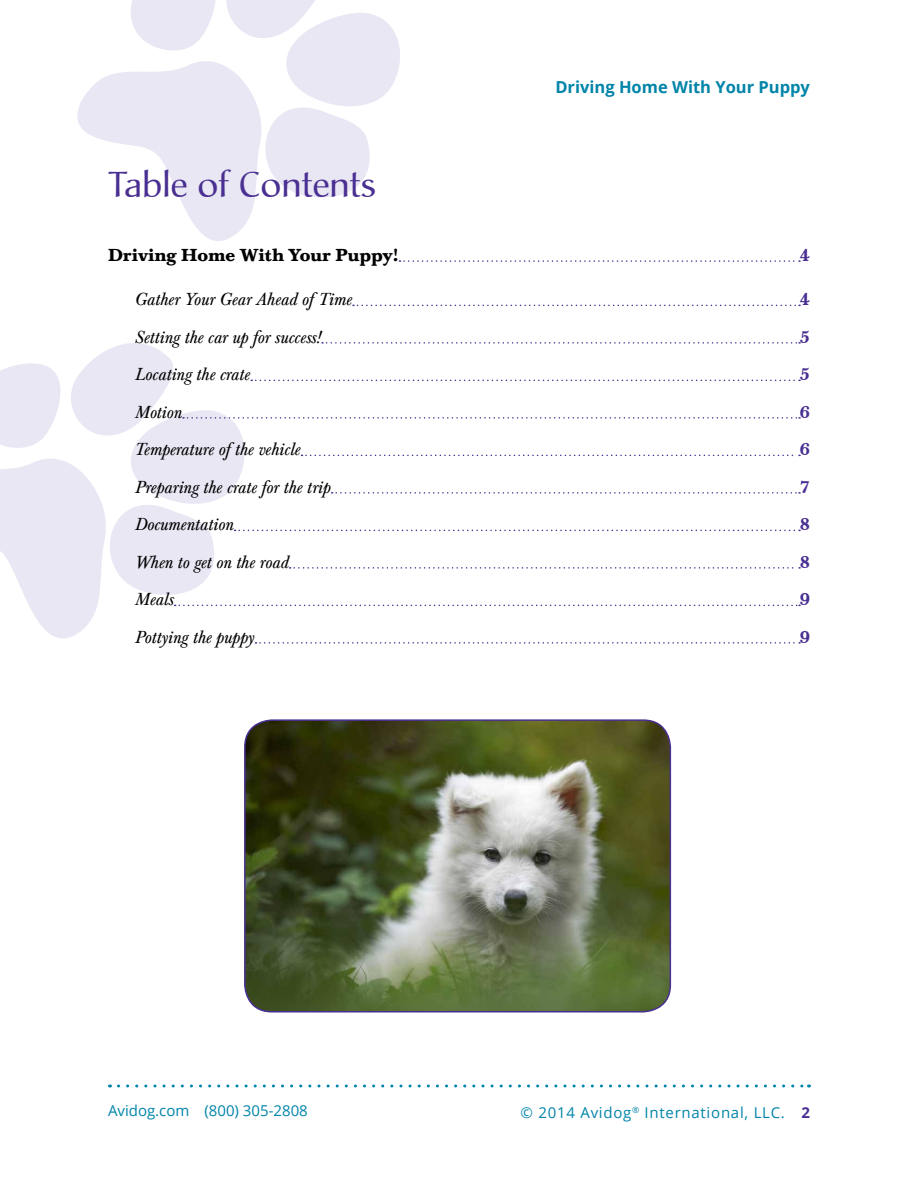
<style>
.page{position:relative;width:918px;height:1188px;background:#fff}
.page>*{position:absolute;margin:0;border:0;box-sizing:border-box;transform-origin:0 0}
.t1{font:36px "Christiana";color:#492f92}
.t2{font:italic 18px "Baskerville T";color:#000}
.t3{font:700 18px "Baskerville T";color:#000}
.t4{font:700 18px "Baskerville T";color:#492f92}
.t5{font:700 16.5px "Open Sans";color:#0084a9}
.t6{font:15px "Open Sans";letter-spacing:.05em;color:#0084a9}
.t7{font:15px "Open Sans";color:#0084a9}
.s1{font-weight:700;color:#492f92}
</style>
<div class="page">
<svg style="left:118px;top:1084px;width:691px;height:4px"></svg>
<svg style="left:77px;top:0;width:723px;height:262px"></svg>
<svg style="left:353px;top:305px;width:447px;height:1px"></svg>
<svg style="left:0;top:342px;width:800px;height:302px"></svg>
<img style="left:245px;top:720px;width:425px;height:292px">
<div style="left:244px;top:719px;width:427px;height:293px;border:2px solid #492f92;border-radius:27px"></div>
<h1 class="t1" style="left:108px;top:162px;width:270px">Table of Contents</h1>
<p class="t5" style="left:555px;top:75px;width:256px">Driving Home With Your Puppy</p>
<p class="t3" style="left:108px;top:244px;width:292px">Driving Home With Your Puppy!</p>
<p class="t4" style="left:800px;top:244px;width:12px">4</p>
<p class="t2" style="left:135px;top:289px;width:219px">Gather Your Gear Ahead of Time</p>
<p class="t4" style="left:800px;top:288px;width:12px">4</p>
<p class="t2" style="left:135px;top:327px;width:188px">Setting the car up for success!</p>
<p class="t4" style="left:800px;top:326px;width:12px">5</p>
<p class="t2" style="left:135px;top:364px;width:117px">Locating the crate</p>
<p class="t4" style="left:800px;top:363px;width:12px">5</p>
<p class="t2" style="left:135px;top:402px;width:49px">Motion</p>
<p class="t4" style="left:800px;top:401px;width:12px">6</p>
<p class="t2" style="left:135px;top:439px;width:167px">Temperature of the vehicle</p>
<p class="t4" style="left:800px;top:438px;width:12px">6</p>
<p class="t2" style="left:135px;top:477px;width:197px">Preparing the crate for the trip</p>
<p class="t4" style="left:800px;top:476px;width:12px">7</p>
<p class="t2" style="left:135px;top:514px;width:100px">Documentation</p>
<p class="t4" style="left:800px;top:513px;width:12px">8</p>
<p class="t2" style="left:135px;top:552px;width:155px">When to get on the road</p>
<p class="t4" style="left:800px;top:551px;width:12px">8</p>
<p class="t2" style="left:135px;top:589px;width:40px">Meals</p>
<p class="t4" style="left:800px;top:588px;width:12px">9</p>
<p class="t2" style="left:135px;top:627px;width:121px">Pottying the puppy</p>
<p class="t4" style="left:800px;top:626px;width:12px">9</p>
<p class="t7" style="left:108px;top:1101px;width:201px">Avidog.com (800) 305-2808</p>
<p class="t6" style="left:521px;top:1102px;width:291px">© 2014 Avidog<sup>®</sup> International, LLC. <span class="s1">2</span></p>
</div>
